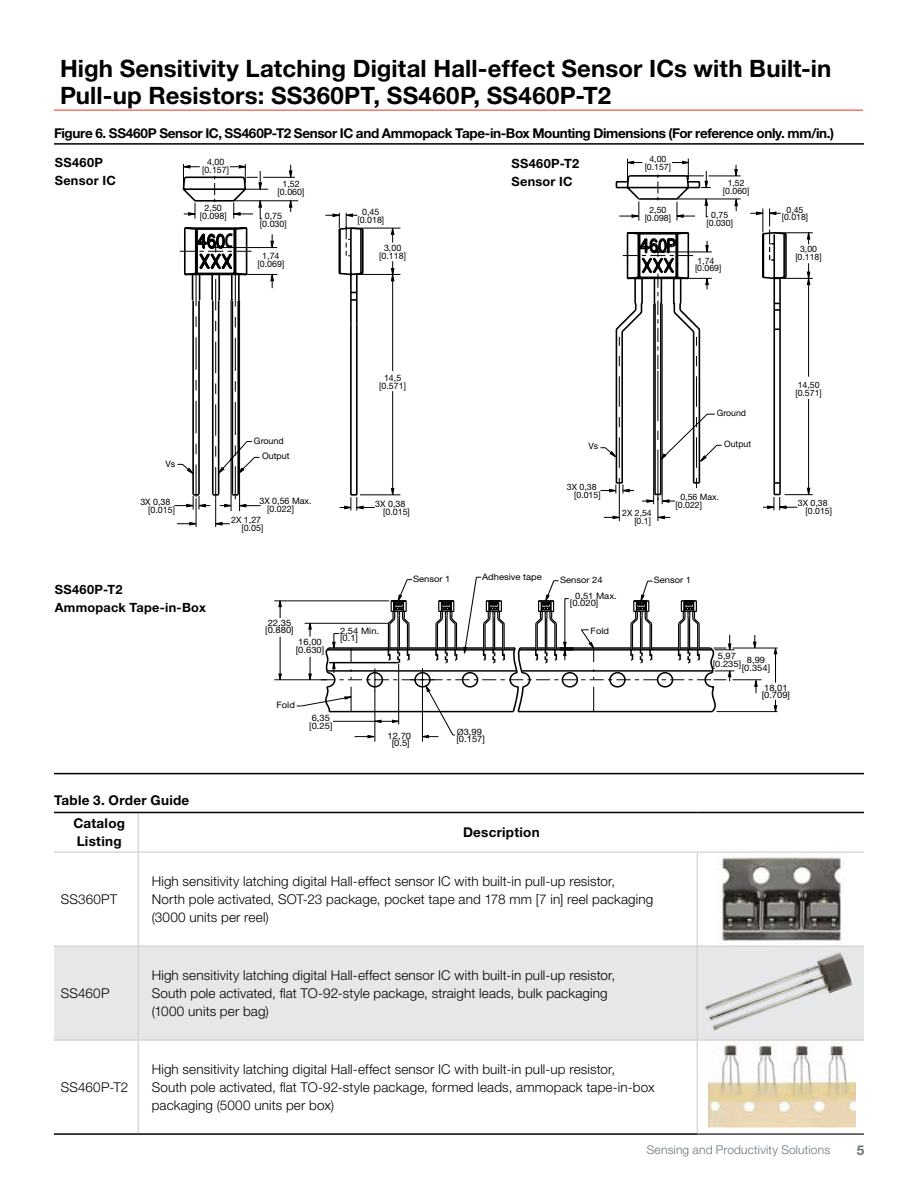
<style>
.page{position:relative;width:918px;height:1188px;background:#fff}
.page>*{position:absolute;margin:0;border:0;box-sizing:border-box;transform-origin:0 0}
.t1{font:700 24px/27px "Helvetica Neue LT Std";letter-spacing:.005em;color:#000}
.t2{font:700 21.6px "Myriad Pro";color:#000;scale:.64 1}
.t3{font:300 13.5px/18px "Helvetica Neue LT Std";letter-spacing:.01em;color:#000}
.t4{font:700 13.5px "Helvetica Neue LT Std";letter-spacing:-.025em;color:#000}
.t5{font:700 13.5px/23.4px "Helvetica Neue LT Std";letter-spacing:.02em;color:#000}
.t6{font:700 13.5px "Helvetica Neue LT Std";color:#68737a}
.t7{font:700 12.75px/18px "Helvetica Neue LT Std";letter-spacing:.02em;color:#000}
.t8{font:300 12px "Helvetica Neue LT Std";letter-spacing:.015em;color:#68737a}
.t9{font:8.85px/7.4px "Helvetica Neue LT Std";color:#000;scale:1.06 1}
.t10{font:8.85px/8.1px "Helvetica Neue LT Std";color:#000;text-align:center}
.t11{font:8.7px/7.9px "Helvetica Neue LT Std";color:#000;text-align:center}
.s1{font-family:"Helvetica LT Std";font-weight:300;font-size:11.85px}
</style>
<div class="page">
<hr style="left:54px;top:110px;width:809px;height:1px;background:#ee3124">
<hr style="left:54px;top:143px;width:810px;height:2px;background:#000">
<hr style="left:54px;top:773px;width:810px;height:1px;background:#000">
<svg style="left:174px;top:164px;width:227px;height:347px"></svg>
<svg style="left:177px;top:226px;width:84px;height:301px"></svg>
<svg style="left:390px;top:260px;width:5px;height:22px"></svg>
<svg style="left:332px;top:213px;width:33px;height:112px"></svg>
<svg style="left:214px;top:176px;width:1px;height:26px"></svg>
<svg style="left:390px;top:227px;width:5px;height:16px"></svg>
<hr style="left:676px;top:199px;width:65px;height:1px;background:#000">
<svg style="left:734px;top:198px;width:4px;height:13px"></svg>
<svg style="left:734px;top:165px;width:4px;height:11px"></svg>
<hr style="left:708px;top:176px;width:33px;height:1px;background:#000">
<svg style="left:750px;top:208px;width:63px;height:303px"></svg>
<svg style="left:619px;top:159px;width:92px;height:62px"></svg>
<svg style="left:600px;top:232px;width:122px;height:289px"></svg>
<svg style="left:400px;top:576px;width:378px;height:136px"></svg>
<svg style="left:274px;top:594px;width:488px;height:148px"></svg>
<svg style="left:54px;top:811px;width:810px;height:41px"></svg>
<div style="left:54px;top:947px;width:810px;height:93px;background:#e6e7e8"></div>
<svg style="left:137px;top:1041px;width:727px;height:93px"></svg>
<hr style="left:138px;top:813px;width:1px;height:39px;background:#cbcdce">
<hr style="left:54px;top:852px;width:84px;height:1px;background:#cbcdce">
<hr style="left:138px;top:852px;width:559px;height:1px;background:#cbcdce">
<hr style="left:138px;top:853px;width:1px;height:93px;background:#cbcdce">
<hr style="left:697px;top:852px;width:167px;height:1px;background:#cbcdce">
<hr style="left:697px;top:853px;width:1px;height:93px;background:#cbcdce">
<hr style="left:54px;top:946px;width:84px;height:1px;background:#cbcdce">
<hr style="left:138px;top:946px;width:559px;height:1px;background:#cbcdce">
<hr style="left:138px;top:947px;width:1px;height:93px;background:#cbcdce">
<hr style="left:697px;top:946px;width:167px;height:1px;background:#cbcdce">
<hr style="left:697px;top:947px;width:1px;height:93px;background:#cbcdce">
<hr style="left:54px;top:1040px;width:84px;height:1px;background:#cbcdce">
<hr style="left:138px;top:1040px;width:559px;height:1px;background:#cbcdce">
<hr style="left:138px;top:1041px;width:1px;height:92px;background:#cbcdce">
<hr style="left:697px;top:1040px;width:167px;height:1px;background:#cbcdce">
<hr style="left:697px;top:1041px;width:1px;height:92px;background:#cbcdce">
<hr style="left:697px;top:1134px;width:167px;height:1px;background:#000">
<hr style="left:54px;top:812px;width:84px;height:1px;background:#000">
<hr style="left:138px;top:812px;width:559px;height:1px;background:#000">
<hr style="left:697px;top:812px;width:167px;height:1px;background:#000">
<hr style="left:54px;top:1133px;width:84px;height:2px;background:#000">
<hr style="left:138px;top:1133px;width:559px;height:2px;background:#000">
<img style="left:717px;top:854px;width:128px;height:87px">
<img style="left:709px;top:1042px;width:147px;height:87px">
<img style="left:702px;top:951px;width:151px;height:85px">
<h1 class="t1" style="left:60px;top:55px;width:773px">High Sensitivity Latching Digital Hall-effect Sensor ICs with Built-in<br>Pull-up Resistors: SS360PT, SS460P, SS460P-T2</h1>
<p class="t4" style="left:54px;top:125px;width:782px">Figure 6. SS460P Sensor IC, SS460P-T2 Sensor IC and Ammopack Tape-in-Box Mounting Dimensions (For reference only. mm/in.)</p>
<p class="t7" style="left:55px;top:153px;width:63px">SS460P<br>Sensor IC</p>
<p class="t7" style="left:511px;top:154px;width:69px">SS460P-T2<br>Sensor IC</p>
<p class="t10" style="left:202px;top:158px;width:28px">4,00 [0.157]</p>
<p class="t10" style="left:200px;top:203px;width:28px">2,50 [0.098]</p>
<p class="t10" style="left:278px;top:179px;width:28px">1,52 [0.060]</p>
<p class="t10" style="left:357px;top:208px;width:28px">0,45 [0.018]</p>
<p class="t10" style="left:260px;top:212px;width:28px">0,75 [0.030]</p>
<h2 class="t2" style="left:225px;top:229px;width:14px">C</h2>
<p class="t10" style="left:258px;top:252px;width:28px">1,74 [0.069]</p>
<p class="t10" style="left:379px;top:243px;width:28px">3,00 [0.118]</p>
<p class="t11" style="left:645px;top:155px;width:28px">4,00 [0.157]</p>
<p class="t11" style="left:645px;top:205px;width:28px">2,50 [0.098]</p>
<p class="t11" style="left:723px;top:179px;width:28px">1,52 [0.060]</p>
<p class="t11" style="left:707px;top:211px;width:28px">0,75 [0.030]</p>
<p class="t11" style="left:695px;top:256px;width:28px;text-align:left">1,74 [0.069]</p>
<p class="t11" style="left:782px;top:205px;width:28px">0,45 [0.018]</p>
<p class="t11" style="left:795px;top:245px;width:28px">3,00 [0.118]</p>
<p class="t10" style="left:165px;top:460px;width:11px">Vs</p>
<p class="t10" style="left:148px;top:498px;width:28px;text-align:left;text-indent:-8px">3X 0,38 [0.015]</p>
<p class="t7" style="left:55px;top:580px;width:153px">SS460P-T2<br>Ammopack Tape-in-Box</p>
<p class="t10" style="left:262px;top:433px;width:29px;line-height:15.3px;text-align:left;text-indent:-8px">Ground<br>Output</p>
<p class="t10" style="left:267px;top:496px;width:46px;text-align:left;text-indent:-8px">3X 0,56 Max. [0.022]</p>
<p class="t10" style="left:231px;top:515px;width:34px;text-align:right">2X 1,27 [0.05]</p>
<p class="t9" style="left:265px;top:619px;width:28px">22,35 [0.880]</p>
<p class="t9" style="left:296px;top:638px;width:28px">16,00 [0.630]</p>
<p class="t10" style="left:379px;top:373px;width:28px">14,5 [0.571]</p>
<p class="t10" style="left:383px;top:499px;width:28px;text-align:left;text-indent:-8px">3X 0,38 [0.015]</p>
<p class="t11" style="left:717px;top:409px;width:31px">Ground</p>
<p class="t11" style="left:588px;top:442px;width:11px">Vs</p>
<p class="t11" style="left:724px;top:440px;width:29px">Output</p>
<p class="t11" style="left:574px;top:483px;width:28px;text-align:left;text-indent:-7px">3X 0,38 [0.015]</p>
<p class="t11" style="left:622px;top:509px;width:31px;text-align:right">2X 2,54 [0.1]</p>
<p class="t11" style="left:676px;top:493px;width:45px;text-align:left;text-indent:5px">0,56 Max. [0.022]</p>
<p class="t9" style="left:413px;top:575px;width:37px">Sensor 1</p>
<p class="t9" style="left:482px;top:573px;width:58px">Adhesive tape</p>
<p class="t9" style="left:560px;top:576px;width:42px">Sensor 24</p>
<p class="t9" style="left:654px;top:576px;width:37px">Sensor 1</p>
<p class="t9" style="left:340px;top:627px;width:38px">2,54 Min. [0.1]</p>
<p class="t9" style="left:570px;top:592px;width:46px;text-indent:5px">0,51 Max. [0.020]</p>
<p class="t9" style="left:591px;top:627px;width:19px">Fold</p>
<p class="t9" style="left:713px;top:652px;width:28px;text-align:center">5,97 [0.235]</p>
<p class="t9" style="left:742px;top:656px;width:28px;text-align:center">8,99 [0.354]</p>
<p class="t11" style="left:795px;top:381px;width:28px;text-align:left">14,50 [0.571]</p>
<p class="t11" style="left:806px;top:499px;width:28px;text-align:left;text-indent:-8px">3X 0,38 [0.015]</p>
<p class="t5" style="left:73px;top:788px;width:117px;text-indent:-19px">Table 3. Order Guide<br>Catalog</p>
<p class="t5" style="left:77px;top:829px;width:46px">Listing</p>
<p class="t9" style="left:276px;top:702px;width:19px">Fold</p>
<p class="t9" style="left:309px;top:714px;width:23px">6,35 [0.25]</p>
<p class="t9" style="left:388px;top:732px;width:24px;text-align:center">12,70 [0.5]</p>
<p class="t9" style="left:457px;top:728px;width:28px"><span class="s1">ø</span>3,99 [0.157]</p>
<p class="t5" style="left:463px;top:820px;width:78px">Description</p>
<p class="t3" style="left:61px;top:890px;width:58px">SS360PT</p>
<p class="t3" style="left:61px;top:984px;width:50px">SS460P</p>
<p class="t3" style="left:61px;top:1078px;width:69px">SS460P-T2</p>
<p class="t3" style="left:152px;top:872px;width:503px">High sensitivity latching digital Hall-effect sensor IC with built-in pull-up resistor,<br>North pole activated, SOT-23 package, pocket tape and 178 mm [7 in] reel packaging (3000 units per reel)</p>
<p class="t3" style="left:152px;top:966px;width:465px">High sensitivity latching digital Hall-effect sensor IC with built-in pull-up resistor,<br>South pole activated, flat TO-92-style package, straight leads, bulk packaging (1000 units per bag)</p>
<p class="t3" style="left:152px;top:1060px;width:504px">High sensitivity latching digital Hall-effect sensor IC with built-in pull-up resistor,<br>South pole activated, flat TO-92-style package, formed leads, ammopack tape-in-box packaging (5000 units per box)</p>
<p class="t9" style="left:762px;top:684px;width:28px">18,01 [0.709]</p>
<p class="t8" style="left:647px;top:1143px;width:185px">Sensing and Productivity Solutions</p>
<p class="t6" style="left:857px;top:1142px;width:9px">5</p>
</div>
